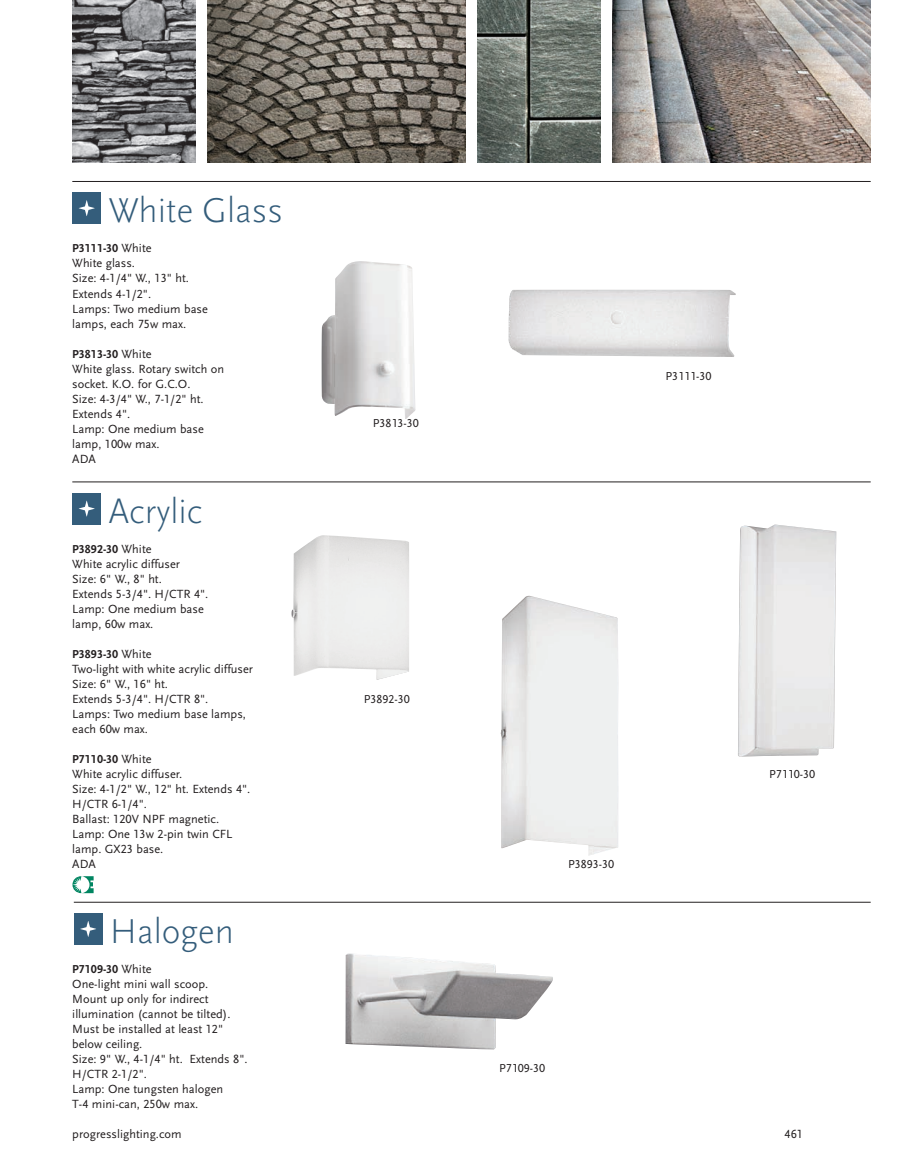
<style>
.page{position:relative;width:905px;height:1175px;background:#fff}
.page>*{position:absolute;margin:0;border:0;box-sizing:border-box;transform-origin:0 0}
.t1{font:300 36px "Scala Sans Pro";color:#345d7b}
.t2{font:12.3px/15px "Scala Sans LF";color:#231f20}
.t3{font:700 12px "Scala Sans Caps";color:#231f20}
.t4{font:12px "Scala Sans Pro";color:#231f20}
.s1{font-family:"Scala Sans LF";font-weight:400;font-size:12.3px}
</style>
<div class="page">
<hr style="left:72px;top:481px;width:798px;height:1px;background:#231f20">
<img style="left:321px;top:261px;width:94px;height:158px">
<img style="left:738px;top:524px;width:98px;height:232px">
<svg style="left:72px;top:876px;width:22px;height:17px"></svg>
<img style="left:291px;top:535px;width:118px;height:144px">
<img style="left:345px;top:953px;width:208px;height:96px">
<img style="left:508px;top:290px;width:227px;height:67px">
<img style="left:501px;top:595px;width:117px;height:260px">
<hr style="left:72px;top:181px;width:798px;height:1px;background:#231f20">
<div style="left:72px;top:192px;width:29px;height:32px;background:#345d7b"></div>
<svg style="left:79px;top:200px;width:16px;height:16px"></svg>
<hr style="left:74px;top:901px;width:796px;height:1px;background:#231f20">
<div style="left:74px;top:912px;width:29px;height:32px;background:#345d7b"></div>
<svg style="left:80px;top:921px;width:16px;height:15px"></svg>
<img style="left:72px;top:0;width:123px;height:162px">
<img style="left:207px;top:0;width:258px;height:162px">
<img style="left:477px;top:0;width:123px;height:162px">
<img style="left:612px;top:0;width:258px;height:162px">
<div style="left:72px;top:492px;width:29px;height:32px;background:#345d7b"></div>
<svg style="left:79px;top:500px;width:16px;height:16px"></svg>
<h1 class="t1" style="left:108px;top:190px;width:176px">White Glass</h1>
<p class="t3" style="left:72px;top:242px;width:81px">P3111-30 <span class="s1">White</span></p>
<p class="t2" style="left:72px;top:256px;width:137px">White glass.<br>Size: 4-1/4" W., 13" ht.<br>Extends 4-1/2".<br>Lamps: Two medium base lamps, each 75w max.</p>
<p class="t3" style="left:72px;top:347px;width:81px">P3813-30 <span class="s1">White</span></p>
<p class="t2" style="left:72px;top:361px;width:153px">White glass. Rotary switch on socket. K.O. for G.C.O.<br>Size: 4-3/4" W., 7-1/2" ht.<br>Extends 4".<br>Lamp: One medium base lamp, 100w max.<br>ADA</p>
<h1 class="t1" style="left:108px;top:490px;width:96px">Acrylic</h1>
<p class="t3" style="left:72px;top:542px;width:81px">P3892-30 <span class="s1">White</span></p>
<p class="t2" style="left:72px;top:556px;width:138px">White acrylic diffuser<br>Size: 6" W., 8" ht.<br>Extends 5-3/4". H/CTR 4".<br>Lamp: One medium base lamp, 60w max.</p>
<p class="t3" style="left:72px;top:647px;width:81px">P3893-30 <span class="s1">White</span></p>
<p class="t2" style="left:72px;top:661px;width:182px">Two-light with white acrylic diffuser<br>Size: 6" W., 16" ht.<br>Extends 5-3/4". H/CTR 8".<br>Lamps: Two medium base lamps, each 60w max.</p>
<p class="t3" style="left:72px;top:752px;width:81px">P7110-30 <span class="s1">White</span></p>
<p class="t2" style="left:72px;top:766px;width:180px">White acrylic diffuser.<br>Size: 4-1/2" W., 12" ht. Extends 4".<br>H/CTR 6-1/4".<br>Ballast: 120V NPF magnetic.<br>Lamp: One 13w 2-pin twin CFL lamp. GX23 base.<br>ADA</p>
<h1 class="t1" style="left:110px;top:910px;width:125px">Halogen</h1>
<p class="t3" style="left:72px;top:962px;width:81px">P7109-30 <span class="s1">White</span></p>
<p class="t2" style="left:72px;top:976px;width:177px">One-light mini wall scoop.<br>Mount up only for indirect illumination (cannot be tilted).<br>Must be installed at least 12" below ceiling.<br>Size: 9" W., 4-1/4" ht. Extends 8".<br>H/CTR 2-1/2".<br>Lamp: One tungsten halogen<br>T-4 mini-can, 250w max.</p>
<p class="t4" style="left:373px;top:415px;width:47px">P3813-30</p>
<p class="t4" style="left:665px;top:368px;width:47px">P3111-30</p>
<p class="t4" style="left:364px;top:691px;width:47px">P3892-30</p>
<p class="t4" style="left:568px;top:856px;width:47px">P3893-30</p>
<p class="t4" style="left:499px;top:1060px;width:47px">P7109-30</p>
<p class="t4" style="left:769px;top:766px;width:47px">P7110-30</p>
<p class="t2" style="left:72px;top:1126px;width:111px">progresslighting.com</p>
<p class="t2" style="left:784px;top:1126px;width:20px">461</p>
</div>
